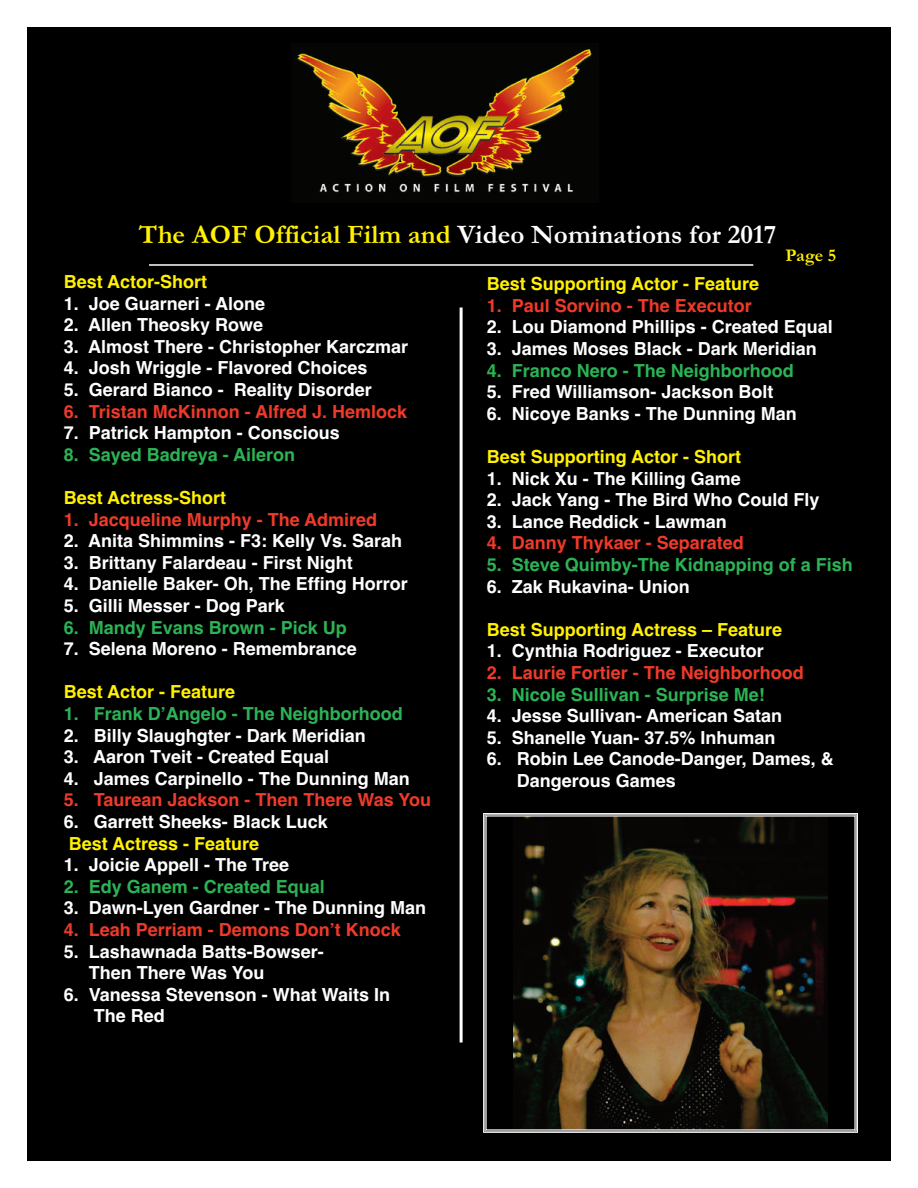
<style>
.page{position:relative;width:918px;height:1188px;background:#fff}
.page>*{position:absolute;margin:0;border:0;box-sizing:border-box;transform-origin:0 0}
.t1{font:700 27px "Garamond";color:#fff}
.t2{font:700 18px/21.6px "Helvetica";color:#fff}
.t3{font:700 18px "Helvetica";color:#ef3a2a}
.t4{font:700 18px "Helvetica";color:#2cb355}
.t5{font:700 18px "Helvetica";color:#fff101}
.t6{font:700 18px "Garamond";color:#fff101}
.s1{color:#fff101}
</style>
<div class="page">
<div style="left:27px;top:27px;width:864px;height:1134px;background:#000"></div>
<hr style="left:149px;top:264px;width:604px;height:2px;background:#fff">
<hr style="left:460px;top:308px;width:3px;height:734px;background:#fff">
<img style="left:297px;top:49px;width:295px;height:146px">
<img style="left:514px;top:818px;width:313px;height:310px">
<div style="left:483px;top:813px;width:375px;height:320px;border:1px solid #fff"></div>
<h1 class="t1" style="left:139px;top:217px;width:639px"><span class="s1">The AOF Official Film and</span> Video Nominations for 2017</h1>
<p class="t6" style="left:786px;top:244px;width:52px">Page 5</p>
<p class="t5" style="left:64px;top:271px;width:145px">Best Actor-Short</p>
<p class="t2" style="left:64px;top:293px;width:203px">1. Joe Guarneri - Alone</p>
<p class="t2" style="left:64px;top:314px;width:201px">2. Allen Theosky Rowe</p>
<p class="t2" style="left:64px;top:336px;width:346px">3. Almost There - Christopher Karczmar</p>
<p class="t2" style="left:64px;top:357px;width:305px">4. Josh Wriggle - Flavored Choices</p>
<p class="t2" style="left:64px;top:379px;width:310px">5. Gerard Bianco - Reality Disorder</p>
<p class="t3" style="left:64px;top:401px;width:345px">6. Tristan McKinnon - Alfred J. Hemlock</p>
<p class="t2" style="left:64px;top:422px;width:278px">7. Patrick Hampton - Conscious</p>
<p class="t4" style="left:64px;top:444px;width:233px">8. Sayed Badreya - Aileron</p>
<p class="t5" style="left:64px;top:487px;width:164px">Best Actress-Short</p>
<p class="t3" style="left:64px;top:509px;width:315px">1. Jacqueline Murphy - The Admired</p>
<p class="t2" style="left:64px;top:530px;width:340px">2. Anita Shimmins - F3: Kelly Vs. Sarah</p>
<p class="t2" style="left:64px;top:552px;width:291px">3. Brittany Falardeau - First Night</p>
<p class="t2" style="left:64px;top:573px;width:346px">4. Danielle Baker- Oh, The Effing Horror</p>
<p class="t2" style="left:64px;top:595px;width:223px">5. Gilli Messer - Dog Park</p>
<p class="t4" style="left:64px;top:617px;width:285px">6. Mandy Evans Brown - Pick Up</p>
<p class="t2" style="left:64px;top:638px;width:295px">7. Selena Moreno - Remembrance</p>
<p class="t5" style="left:64px;top:682px;width:173px">Best Actor - Feature</p>
<p class="t4" style="left:64px;top:703px;width:341px">1. Frank D’Angelo - The Neighborhood</p>
<p class="t2" style="left:64px;top:725px;width:304px">2. Billy Slaughgter - Dark Meridian</p>
<p class="t2" style="left:64px;top:746px;width:267px">3. Aaron Tveit - Created Equal</p>
<p class="t2" style="left:64px;top:768px;width:348px">4. James Carpinello - The Dunning Man</p>
<p class="t3" style="left:64px;top:790px;width:369px">5. Taurean Jackson - Then There Was You</p>
<p class="t2" style="left:64px;top:811px;width:266px">6. Garrett Sheeks- Black Luck</p>
<p class="t5" style="left:69px;top:833px;width:192px">Best Actress - Feature</p>
<p class="t2" style="left:64px;top:854px;width:227px">1. Joicie Appell - The Tree</p>
<p class="t4" style="left:64px;top:876px;width:263px">2. Edy Ganem - Created Equal</p>
<p class="t2" style="left:64px;top:897px;width:364px">3. Dawn-Lyen Gardner - The Dunning Man</p>
<p class="t3" style="left:64px;top:919px;width:339px">4. Leah Perriam - Demons Don’t Knock</p>
<p class="t2" style="left:89px;top:941px;width:237px;text-indent:-25px">5. Lashawnada Batts-Bowser-<br>Then There Was You</p>
<p class="t2" style="left:94px;top:984px;width:298px;text-indent:-30px">6. Vanessa Stevenson - What Waits In<br>The Red</p>
<p class="t5" style="left:487px;top:273px;width:274px">Best Supporting Actor - Feature</p>
<p class="t3" style="left:487px;top:295px;width:267px">1. Paul Sorvino - The Executor</p>
<p class="t2" style="left:487px;top:316px;width:348px">2. Lou Diamond Phillips - Created Equal</p>
<p class="t2" style="left:487px;top:338px;width:332px">3. James Moses Black - Dark Meridian</p>
<p class="t4" style="left:487px;top:360px;width:309px">4. Franco Nero - The Neighborhood</p>
<p class="t2" style="left:487px;top:381px;width:288px">5. Fred Williamson- Jackson Bolt</p>
<p class="t2" style="left:487px;top:403px;width:312px">6. Nicoye Banks - The Dunning Man</p>
<p class="t5" style="left:487px;top:446px;width:256px">Best Supporting Actor - Short</p>
<p class="t2" style="left:487px;top:468px;width:256px">1. Nick Xu - The Killing Game</p>
<p class="t2" style="left:487px;top:489px;width:334px">2. Jack Yang - The Bird Who Could Fly</p>
<p class="t2" style="left:487px;top:511px;width:242px">3. Lance Reddick - Lawman</p>
<p class="t3" style="left:487px;top:533px;width:259px">4. Danny Thykaer - Separated</p>
<p class="t4" style="left:487px;top:554px;width:368px">5. Steve Quimby-The Kidnapping of a Fish</p>
<p class="t2" style="left:487px;top:576px;width:205px">6. Zak Rukavina- Union</p>
<p class="t5" style="left:487px;top:619px;width:297px">Best Supporting Actress – Feature</p>
<p class="t2" style="left:487px;top:640px;width:279px">1. Cynthia Rodriguez - Executor</p>
<p class="t3" style="left:487px;top:662px;width:319px">2. Laurie Fortier - The Neighborhood</p>
<p class="t4" style="left:487px;top:684px;width:280px">3. Nicole Sullivan - Surprise Me!</p>
<p class="t2" style="left:487px;top:705px;width:297px">4. Jesse Sullivan- American Satan</p>
<p class="t2" style="left:487px;top:727px;width:290px">5. Shanelle Yuan- 37.5% Inhuman</p>
<p class="t2" style="left:517px;top:748px;width:319px;text-indent:-30px">6. Robin Lee Canode-Danger, Dames, &amp;<br>Dangerous Games</p>
</div>
